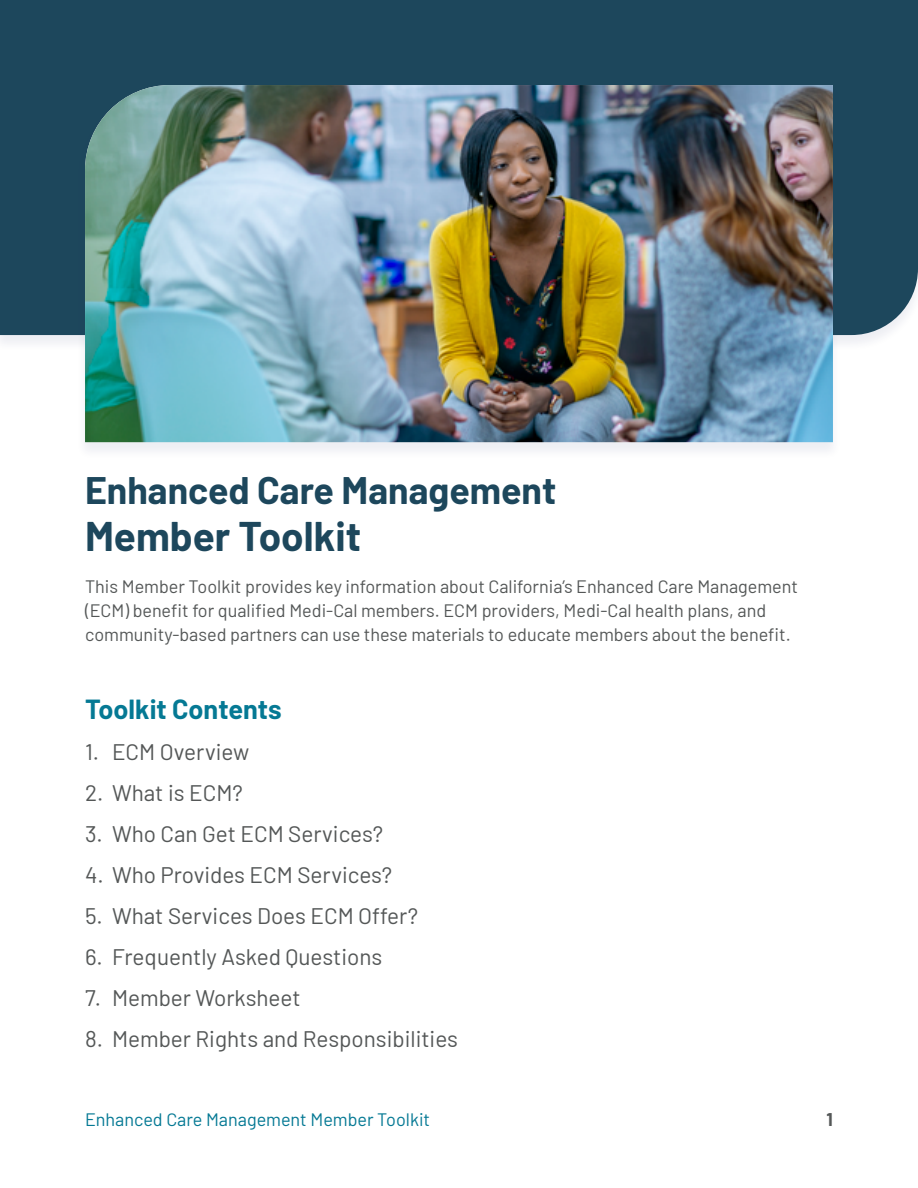
<style>
.page{position:relative;width:918px;height:1188px;background:#fff}
.page>*{position:absolute;margin:0;border:0;box-sizing:border-box;transform-origin:0 0}
.t1{font:700 40.5px "Barlow";color:#1d475c}
.t2{font:700 37.5px "Barlow";color:#1d475c}
.t3{font:700 27px "Barlow";color:#057994}
.t4{font:22.5px "Barlow";color:#545757}
.t5{font:18px/24px "Barlow";color:#545757}
.t6{font:18px "Barlow";color:#057994}
.t7{font:700 18px "Barlow";color:#545757}
</style>
<div class="page">
<div style="left:0;top:0;width:918px;height:335px;background:#1d475c"></div>
<div style="left:77px;top:86px;width:764px;height:373px;background:#28306e;opacity:.08"></div>
<img style="left:85px;top:85px;width:748px;height:357px">
<h2 class="t2" style="left:85px;top:463px;width:473px">Enhanced Care Management</h2>
<h1 class="t1" style="left:85px;top:506px;width:278px">Member Toolkit</h1>
<p class="t5" style="left:85px;top:573px;width:715px">This Member Toolkit provides key information about California’s Enhanced Care Management (ECM) benefit for qualified Medi-Cal members. ECM providers, Medi-Cal health plans, and community-based partners can use these materials to educate members about the benefit.</p>
<h2 class="t3" style="left:85px;top:689px;width:198px">Toolkit Contents</h2>
<p class="t4" style="left:85px;top:736px;width:166px">1. ECM Overview</p>
<p class="t4" style="left:85px;top:777px;width:159px">2. What is ECM?</p>
<p class="t4" style="left:85px;top:818px;width:300px">3. Who Can Get ECM Services?</p>
<p class="t4" style="left:85px;top:859px;width:309px">4. Who Provides ECM Services?</p>
<p class="t4" style="left:85px;top:900px;width:335px">5. What Services Does ECM Offer?</p>
<p class="t4" style="left:85px;top:941px;width:299px">6. Frequently Asked Questions</p>
<p class="t4" style="left:85px;top:982px;width:217px">7. Member Worksheet</p>
<p class="t4" style="left:85px;top:1023px;width:374px">8. Member Rights and Responsibilities</p>
<p class="t6" style="left:85px;top:1106px;width:347px">Enhanced Care Management Member Toolkit</p>
<p class="t7" style="left:827px;top:1106px;width:8px">1</p>
</div>
